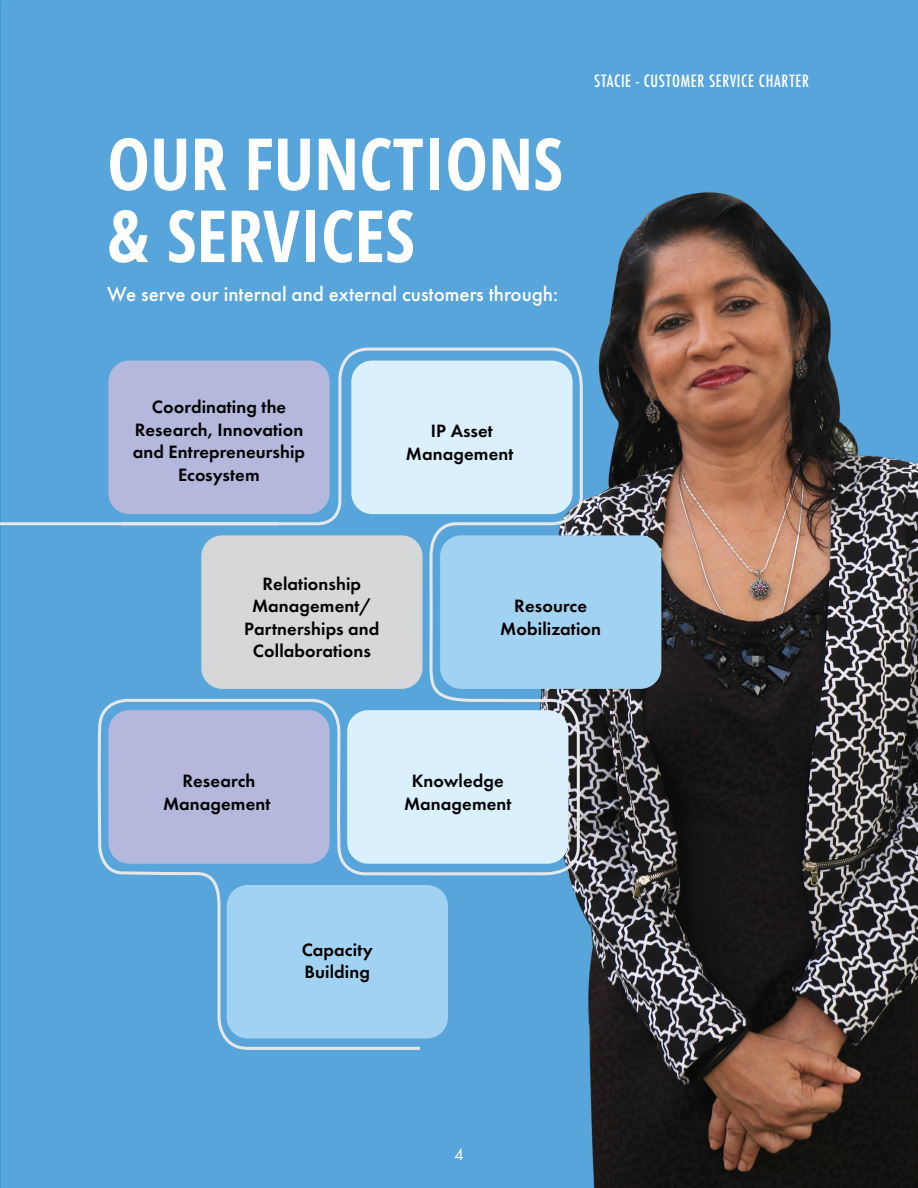
<style>
.page{position:relative;width:918px;height:1188px;background:#58a5db}
.page>*{position:absolute;margin:0;border:0;box-sizing:border-box;transform-origin:0 0}
.t1{font:700 condensed 72px/72px "Open Sans";color:#fff}
.t2{font:500 21px "Futura PT";color:#fff}
.t3{font:600 18.45px/22.5px "Futura PT";letter-spacing:.005em;color:#000;text-align:center}
.t4{font:500 condensed 16.5px "Futura";letter-spacing:.04em;color:#fff}
.t5{font:15px "Futura";color:#fff}
</style>
<div class="page">
<img style="left:584px;top:192px;width:334px;height:996px">
<div style="left:440px;top:535px;width:221px;height:154px;background:#a1d2f1;border-radius:21px"></div>
<svg style="left:97px;top:347px;width:487px;height:703px"></svg>
<hr style="left:0;top:522px;width:278px;height:3px;background:#e6e7e8">
<h1 class="t1" style="left:107px;top:126px;width:457px">OUR FUNCTIONS &amp; SERVICES</h1>
<p class="t2" style="left:107px;top:281px;width:453px">We serve our internal and external customers through:</p>
<p class="t4" style="left:594px;top:70px;width:217px">STACIE - CUSTOMER SERVICE CHARTER</p>
<p class="t3" style="left:133px;top:395px;width:174px">Coordinating the<br>Research, Innovation and Entrepreneurship<br>Ecosystem</p>
<p class="t3" style="left:406px;top:420px;width:109px">IP Asset<br>Management</p>
<p class="t3" style="left:244px;top:572px;width:137px">Relationship<br>Management/<br>Partnerships and<br>Collaborations</p>
<p class="t3" style="left:500px;top:595px;width:102px">Resource<br>Mobilization</p>
<p class="t3" style="left:163px;top:769px;width:109px">Research<br>Management</p>
<p class="t3" style="left:404px;top:769px;width:109px">Knowledge<br>Management</p>
<p class="t3" style="left:302px;top:938px;width:73px;text-align:left">Capacity<br>Building</p>
<p class="t5" style="left:454px;top:1145px;width:11px">4</p>
</div>
